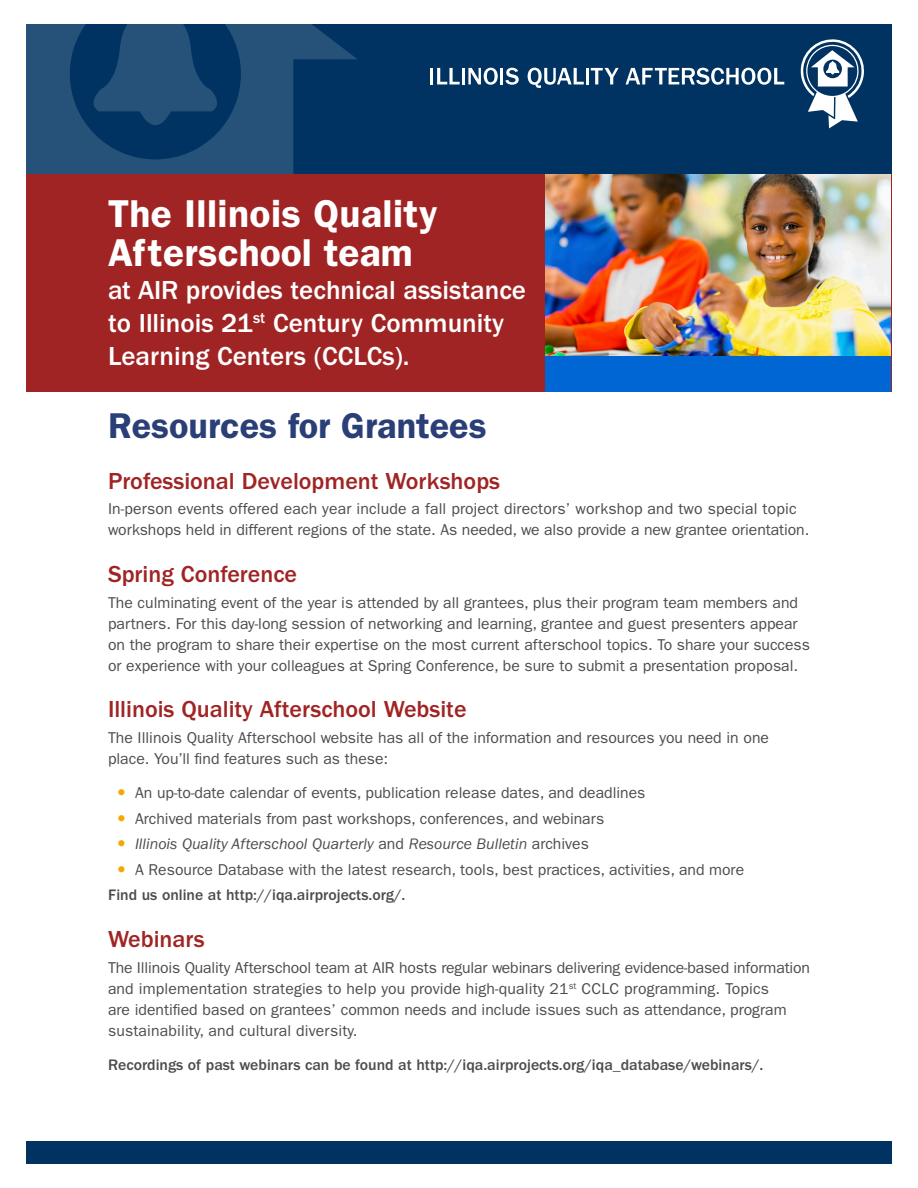
<style>
.page{position:relative;width:918px;height:1188px;background:#fff}
.page>*{position:absolute;margin:0;border:0;box-sizing:border-box;transform-origin:0 0}
.Header_1{font:600 39px/39px "ITC Franklin Gothic Std";letter-spacing:.01em;color:#fff}
.Header_1-2{font:600 36px "ITC Franklin Gothic Std";color:#2a3e77}
.Header_1-3{font:500 27px/33px "ITC Franklin Gothic Std";color:#fff}
.Header_2{font:500 24px "ITC Franklin Gothic Std";color:#a12424}
.Paragraph{font:15.75px/21px "ITC Franklin Gothic Std";color:#4b4c4d}
.Paragraph-2{font:500 15.75px "ITC Franklin Gothic Std";color:#4b4c4d}
.t1{font:italic 15.75px "ITC Franklin Gothic Std";color:#4b4c4d}
.s1{font-style:normal}
</style>
<div class="page">
<div style="left:26px;top:169px;width:866px;height:223px;background:#a12424"></div>
<div style="left:545px;top:338px;width:346px;height:54px;background:#0066d4"></div>
<div style="left:26px;top:1142px;width:866px;height:22px;background:#003361"></div>
<img style="left:546px;top:173px;width:345px;height:182px">
<div style="left:26px;top:24px;width:866px;height:149px;background:#003361"></div>
<svg style="left:26px;top:24px;width:331px;height:149px;fill:#265279"></svg>
<svg style="left:800px;top:39px;width:64px;height:89px"></svg>
<hr style="left:430px;top:68px;width:3px;height:16px;background:#fff">
<svg style="left:437px;top:68px;width:23px;height:16px"></svg>
<hr style="left:462px;top:68px;width:3px;height:16px;background:#fff">
<svg style="left:468px;top:68px;width:30px;height:17px"></svg>
<hr style="left:500px;top:68px;width:3px;height:16px;background:#fff">
<svg style="left:505px;top:68px;width:14px;height:17px"></svg>
<svg style="left:528px;top:68px;width:56px;height:20px"></svg>
<hr style="left:586px;top:68px;width:3px;height:16px;background:#fff">
<svg style="left:591px;top:68px;width:28px;height:16px"></svg>
<svg style="left:626px;top:68px;width:158px;height:17px"></svg>
<p class="Header_1" style="left:108px;top:194px;width:331px">The Illinois Quality<br>Afterschool team</p>
<p class="Header_1-3" style="left:108px;top:274px;width:420px">at AIR provides technical assistance to Illinois 21<sup>st</sup> Century Community<br>Learning Centers (CCLCs).</p>
<p class="Header_1-2" style="left:108px;top:404px;width:380px">Resources for Grantees</p>
<p class="Header_2" style="left:108px;top:467px;width:394px">Professional Development Workshops</p>
<p class="Paragraph" style="left:108px;top:499px;width:703px">In-person events offered each year include a fall project directors’ workshop and two special topic workshops held in different regions of the state. As needed, we also provide a new grantee orientation.</p>
<p class="Header_2" style="left:108px;top:561px;width:191px">Spring Conference</p>
<p class="Paragraph" style="left:108px;top:592px;width:703px">The culminating event of the year is attended by all grantees, plus their program team members and partners. For this day-long session of networking and learning, grantee and guest presenters appear on the program to share their expertise on the most current afterschool topics. To share your success or experience with your colleagues at Spring Conference, be sure to submit a presentation proposal.</p>
<p class="Header_2" style="left:108px;top:696px;width:360px">Illinois Quality Afterschool Website</p>
<p class="Paragraph" style="left:108px;top:727px;width:663px">The Illinois Quality Afterschool website has all of the information and resources you need in one place. You’ll find features such as these:</p>
<p class="Paragraph" style="left:135px;top:783px;width:512px">An up-to-date calendar of events, publication release dates, and deadlines</p>
<p class="Paragraph" style="left:135px;top:808px;width:471px">Archived materials from past workshops, conferences, and webinars</p>
<p class="t1" style="left:135px;top:836px;width:455px">Illinois Quality Afterschool Quarterly <span class="s1">and</span> Resource Bulletin <span class="s1">archives</span></p>
<p class="Paragraph" style="left:135px;top:859px;width:611px">A Resource Database with the latest research, tools, best practices, activities, and more</p>
<p class="Paragraph-2" style="left:108px;top:886px;width:299px">Find us online at http://iqa.airprojects.org/.</p>
<p class="Header_2" style="left:108px;top:926px;width:98px">Webinars</p>
<p class="Paragraph" style="left:108px;top:957px;width:704px">The Illinois Quality Afterschool team at AIR hosts regular webinars delivering evidence-based information and implementation strategies to help you provide high-quality 21<sup>st</sup> CCLC programming. Topics<br>are identified based on grantees’ common needs and include issues such as attendance, program sustainability, and cultural diversity.</p>
<p class="Paragraph-2" style="left:108px;top:1056px;width:657px">Recordings of past webinars can be found at http://iqa.airprojects.org/iqa_database/webinars/.</p>
</div>
